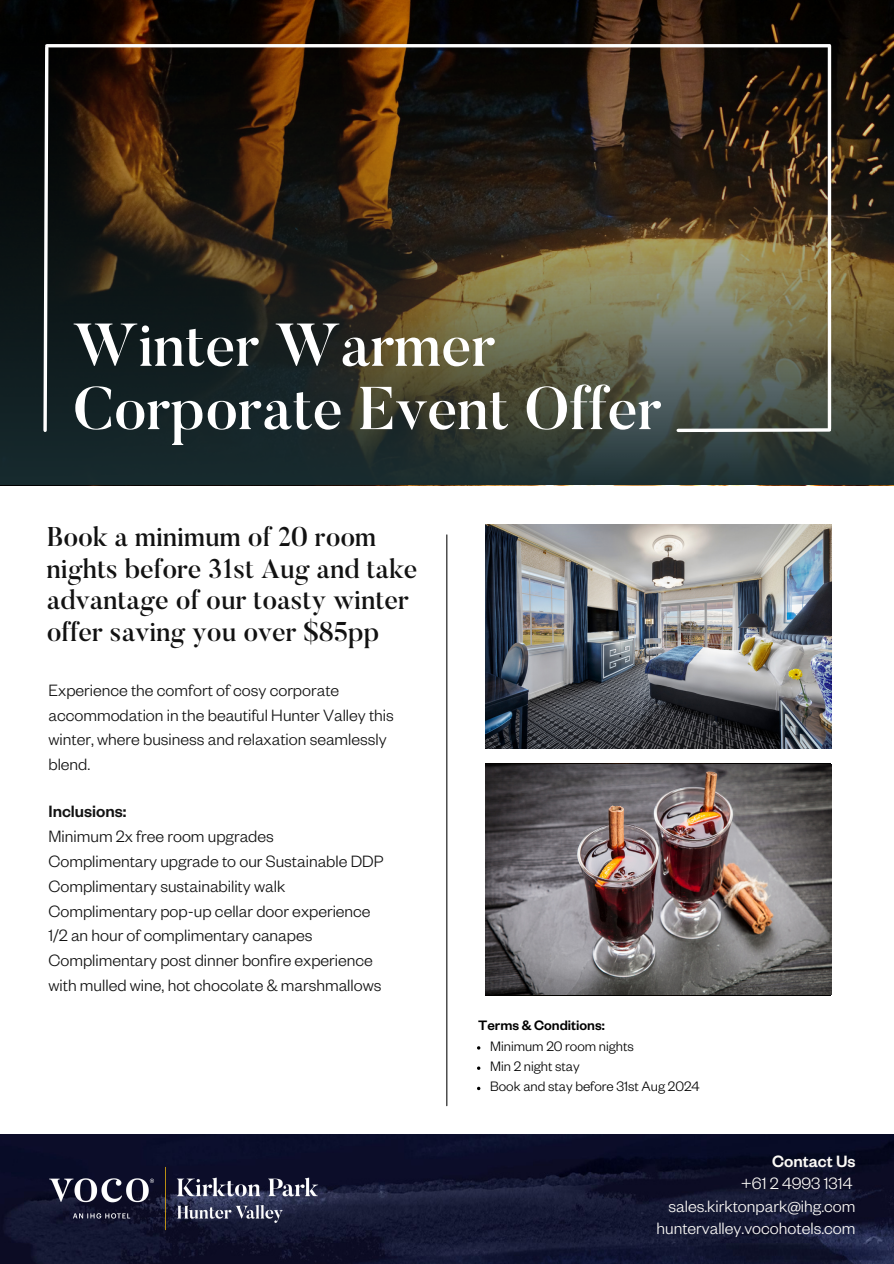
<style>
.page{position:relative;width:894px;height:1264px;background:#fff}
.page>*{position:absolute;margin:0;border:0;box-sizing:border-box;transform-origin:0 0}
.t1{font:500 60px "Butler";color:#fff}
.t2{font:500 27px/31.5px "Butler";color:#121212}
.t3{font:300 18px/24.8px "Founders Grotesk";color:#121212}
.t4{font:300 18px "Founders Grotesk";color:#fcfaf7}
.t5{font:500 18px "Founders Grotesk";color:#121212}
.t6{font:500 18px "Founders Grotesk";color:#fcfaf7}
.t7{font:300 15px "Founders Grotesk";color:#000}
.t8{font:500 15px "Founders Grotesk";color:#000}
</style>
<div class="page">
<hr style="left:446px;top:535px;width:1px;height:570px;background:#121212">
<img style="left:0;top:0;width:893px;height:485px">
<hr style="left:47px;top:44px;width:782px;height:3px;background:#fff">
<svg style="left:678px;top:428px;width:151px;height:4px"></svg>
<svg style="left:42px;top:44px;width:8px;height:390px"></svg>
<hr style="left:827px;top:46px;width:3px;height:382px;background:#fff">
<img style="left:0;top:1134px;width:893px;height:129px">
<img style="left:26px;top:1155px;width:314px;height:85px">
<img style="left:485px;top:765px;width:346px;height:229px">
<img style="left:485px;top:524px;width:346px;height:224px">
<p class="t1" style="left:73px;top:322px;width:424px">Winter Warmer</p>
<p class="t1" style="left:73px;top:385px;width:590px">Corporate Event Offer</p>
<p class="t2" style="left:47px;top:524px;width:372px">Book a minimum of 20 room nights before 31st Aug and take advantage of our toasty winter offer saving you over $85pp</p>
<p class="t3" style="left:48px;top:681px;width:347px">Experience the comfort of cosy corporate accommodation in the beautiful Hunter Valley this winter, where business and relaxation seamlessly blend.</p>
<p class="t5" style="left:48px;top:806px;width:80px">Inclusions:</p>
<p class="t3" style="left:48px;top:827px;width:227px">Minimum 2x free room upgrades</p>
<p class="t3" style="left:48px;top:852px;width:336px">Complimentary upgrade to our Sustainable DDP</p>
<p class="t3" style="left:48px;top:877px;width:238px">Complimentary sustainability walk</p>
<p class="t3" style="left:48px;top:901px;width:323px">Complimentary pop-up cellar door experience</p>
<p class="t3" style="left:48px;top:926px;width:265px">1/2 an hour of complimentary canapes</p>
<p class="t3" style="left:48px;top:951px;width:334px">Complimentary post dinner bonfire experience with mulled wine, hot chocolate &amp; marshmallows</p>
<p class="t8" style="left:478px;top:1021px;width:128px">Terms &amp; Conditions:</p>
<p class="t7" style="left:490px;top:1041px;width:145px">Minimum 20 room nights</p>
<p class="t7" style="left:490px;top:1061px;width:91px">Min 2 night stay</p>
<p class="t7" style="left:490px;top:1081px;width:211px">Book and stay before 31st Aug 2024</p>
<p class="t6" style="left:772px;top:1155px;width:85px">Contact Us</p>
<p class="t4" style="left:740px;top:1177px;width:113px">+61 2 4993 1314</p>
<p class="t4" style="left:668px;top:1200px;width:188px">sales.kirktonpark@ihg.com</p>
<p class="t4" style="left:656px;top:1222px;width:200px">huntervalley.vocohotels.com</p>
</div>
